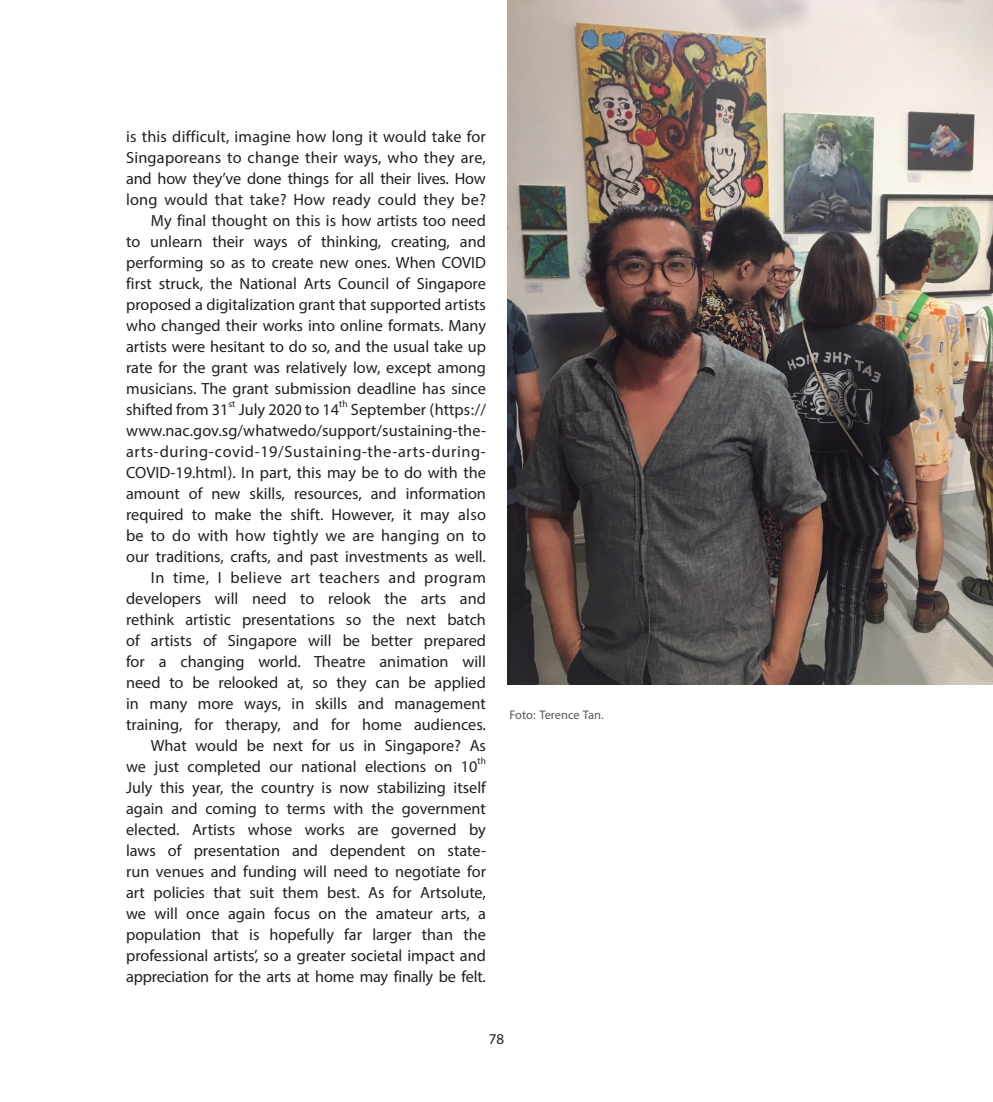
<style>
.page{position:relative;width:993px;height:1102px;background:#fff}
.page>*{position:absolute;margin:0;border:0;box-sizing:border-box;transform-origin:0 0}
.t1{font:22.75px/21px "Myriad Arabic";color:#231f20;text-align:right}
.t2{font:21px "Myriad Arabic";color:#231f20}
.t3{font:17.5px "Myriad Arabic";letter-spacing:-.005em;color:#57585a}
</style>
<div class="page">
<img style="left:507px;top:0;width:485px;height:684px">
<hr style="left:992px;top:0;width:1px;height:1101px;background:#ee2a25">
<p class="t1" style="left:126px;top:126px;width:361px">is this difficult, imagine how long it would take for Singaporeans to change their ways, who they are, and how they’ve done things for all their lives. How long would that take? How ready could they be?<br>My final thought on this is how artists too need<br>to unlearn their ways of thinking, creating, and performing so as to create new ones. When COVID first struck, the National Arts Council of Singapore proposed a digitalization grant that supported artists who changed their works into online formats. Many artists were hesitant to do so, and the usual take up rate for the grant was relatively low, except among musicians. The grant submission deadline has since shifted from 31<sup>st</sup> July 2020 to 14<sup>th</sup> September (https:// www.nac.gov.sg/whatwedo/support/sustaining-the&shy;arts-during-covid-19/Sustaining-the-arts-during-COVID-19.html). In part, this may be to do with the amount of new skills, resources, and information required to make the shift. However, it may also be to do with how tightly we are hanging on to our traditions, crafts, and past investments as well.<br>In time, I believe art teachers and program developers will need to relook the arts and rethink artistic presentations so the next batch of artists of Singapore will be better prepared for a changing world. Theatre animation will need to be relooked at, so they can be applied in many more ways, in skills and management training, for therapy, and for home audiences.<br>What would be next for us in Singapore? As we just completed our national elections on 10<sup>th </sup>July this year, the country is now stabilizing itself again and coming to terms with the government elected. Artists whose works are governed by laws of presentation and dependent on state&shy;run venues and funding will need to negotiate for art policies that suit them best. As for Artsolute, we will once again focus on the amateur arts, a population that is hopefully far larger than the professional artists’, so a greater societal impact and appreciation for the arts at home may finally be felt.</p>
<p class="t3" style="left:509px;top:702px;width:96px">Foto: Terence Tan.</p>
<p class="t2" style="left:488px;top:1024px;width:17px">78</p>
</div>
